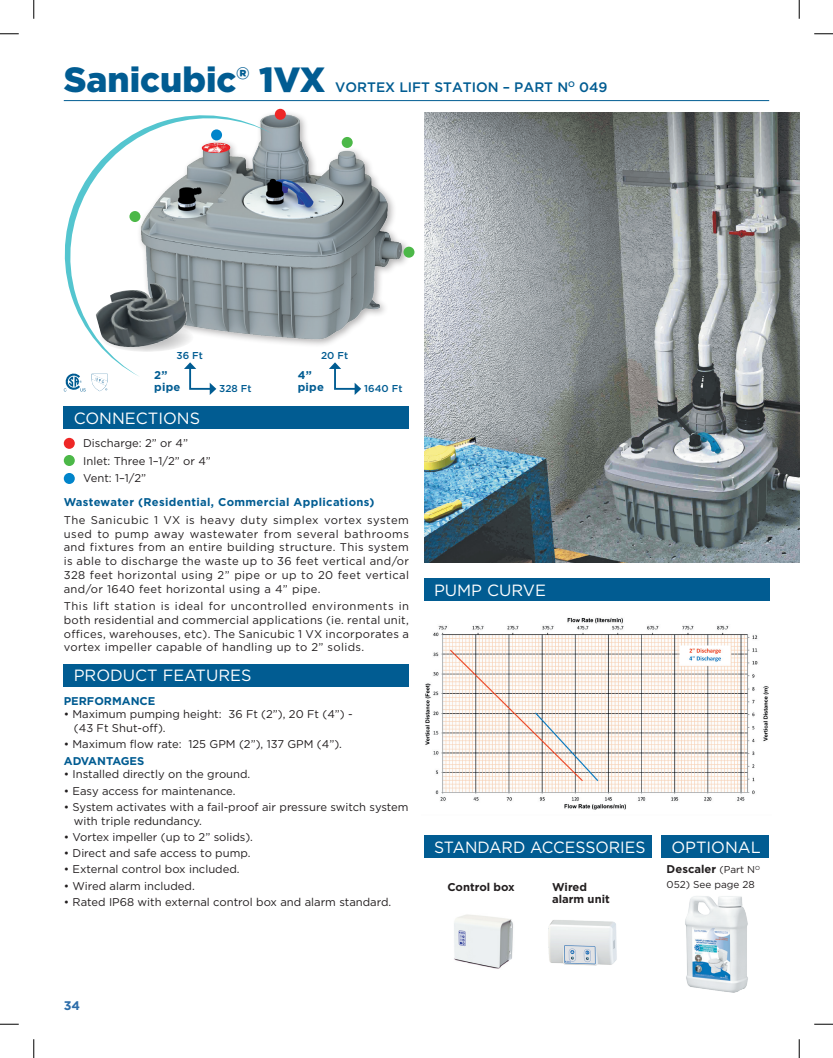
<style>
.page{position:relative;width:833px;height:1058px;background:#fff}
.page>*{position:absolute;margin:0;border:0;box-sizing:border-box;transform-origin:0 0}
.t1{font:900 35px "Gotham";color:#015c92}
.t2{font:16.25px "Gotham";color:#fff}
.t3{font:500 13.75px "Gotham";color:#015c92}
.t4{font:700 12.5px "Gotham";color:#2d6da9}
.t5{font:11.25px/13.8px "Gotham";color:#231f20;text-align:justify}
.t6{font:11.25px/13.8px "Gotham";letter-spacing:.03em;color:#231f20}
.t7{font:700 11.25px "Gotham";letter-spacing:.02em;color:#015c92}
.t8{font:700 11.25px "Gotham";color:#231f20}
.t9{font:700 11.25px "Gotham";color:#015c92}
.t10{font:500 10px "Gotham";color:#015c92}
.t11{font:10px "Gotham";color:#231f20}
.s1{font-weight:400;font-size:10px}
</style>
<div class="page">
<img style="left:272px;top:108px;width:136px;height:237px">
<svg style="left:64px;top:114px;width:208px;height:263px"></svg>
<hr style="left:64px;top:100px;width:705px;height:1px;background:#015c92">
<svg style="left:184px;top:362px;width:32px;height:33px"></svg>
<svg style="left:329px;top:362px;width:32px;height:33px"></svg>
<div style="left:64px;top:664px;width:345px;height:22px;background:#015c92"></div>
<div style="left:64px;top:407px;width:345px;height:22px;background:#015c92"></div>
<div style="left:424px;top:578px;width:345px;height:23px;background:#015c92"></div>
<img style="left:424px;top:112px;width:375px;height:450px">
<div style="left:403px;top:247px;width:11px;height:11px;background:#4cb848;border-radius:50%"></div>
<div style="left:342px;top:137px;width:11px;height:11px;background:#4cb848;border-radius:50%"></div>
<div style="left:275px;top:109px;width:11px;height:11px;background:#ee2726;border-radius:50%"></div>
<div style="left:211px;top:129px;width:11px;height:11px;background:#0084ca;border-radius:50%"></div>
<div style="left:64px;top:455px;width:11px;height:11px;background:#4cb848;border-radius:50%"></div>
<div style="left:64px;top:473px;width:11px;height:11px;background:#0084ca;border-radius:50%"></div>
<div style="left:64px;top:438px;width:11px;height:11px;background:#ee2726;border-radius:50%"></div>
<img style="left:425px;top:617px;width:344px;height:193px">
<svg style="left:64px;top:372px;width:22px;height:19px"></svg>
<svg style="left:92px;top:374px;width:15px;height:17px"></svg>
<svg style="left:99px;top:323px;width:95px;height:29px"></svg>
<img style="left:96px;top:283px;width:92px;height:65px">
<div style="left:424px;top:835px;width:228px;height:23px;background:#015c92"></div>
<div style="left:661px;top:835px;width:108px;height:23px;background:#015c92"></div>
<img style="left:454px;top:914px;width:59px;height:55px">
<img style="left:548px;top:920px;width:69px;height:46px">
<img style="left:685px;top:896px;width:63px;height:97px">
<svg style="left:0;top:33px;width:19px;height:2px"></svg>
<svg style="left:814px;top:33px;width:18px;height:2px"></svg>
<svg style="left:0;top:1023px;width:19px;height:2px"></svg>
<svg style="left:814px;top:1023px;width:18px;height:2px"></svg>
<svg style="left:33px;top:0;width:2px;height:19px"></svg>
<svg style="left:33px;top:1039px;width:2px;height:19px"></svg>
<svg style="left:798px;top:0;width:2px;height:19px"></svg>
<svg style="left:798px;top:1039px;width:2px;height:19px"></svg>
<p class="t1" style="left:64px;top:55px;width:263px">Sanicubic® 1VX</p>
<p class="t3" style="left:335px;top:78px;width:274px">VORTEX LIFT STATION – PART N<sup>O</sup> 049</p>
<p class="t10" style="left:176px;top:349px;width:28px">36 Ft</p>
<p class="t7" style="left:154px;top:368px;width:15px">2”</p>
<p class="t7" style="left:154px;top:379px;width:28px">pipe</p>
<p class="t2" style="left:74px;top:407px;width:128px">CONNECTIONS</p>
<p class="t10" style="left:219px;top:382px;width:34px">328 Ft</p>
<p class="t10" style="left:321px;top:349px;width:29px">20 Ft</p>
<p class="t7" style="left:298px;top:368px;width:16px">4”</p>
<p class="t7" style="left:298px;top:379px;width:28px">pipe</p>
<p class="t10" style="left:364px;top:382px;width:40px">1640 Ft</p>
<p class="t5" style="left:83px;top:436px;width:106px">Discharge: 2” or 4”</p>
<p class="t5" style="left:83px;top:453px;width:129px">Inlet: Three 1–1/2” or 4”</p>
<p class="t5" style="left:83px;top:471px;width:64px">Vent: 1–1/2”</p>
<p class="t7" style="left:64px;top:495px;width:312px">Wastewater (Residential, Commercial Applications)</p>
<p class="t5" style="left:64px;top:512px;width:347px">The Sanicubic 1 VX is heavy duty simplex vortex system used to pump away wastewater from several bathrooms and fixtures from an entire building structure. This system is able to discharge the waste up to 36 feet vertical and/or</p>
<p class="t6" style="left:64px;top:567px;width:347px">328 feet horizontal using 2” pipe or up to 20 feet vertical and/or 1640 feet horizontal using a 4” pipe.</p>
<p class="t5" style="left:64px;top:599px;width:347px">This lift station is ideal for uncontrolled environments in both residential and commercial applications (ie. rental unit, offices, warehouses, etc). The Sanicubic 1 VX incorporates a vortex impeller capable of handling up to 2” solids.</p>
<p class="t2" style="left:74px;top:665px;width:179px">PRODUCT FEATURES</p>
<p class="t9" style="left:64px;top:693px;width:93px">PERFORMANCE</p>
<p class="t5" style="left:64px;top:707px;width:290px">• Maximum pumping height: 36 Ft (2”), 20 Ft (4”) -</p>
<p class="t5" style="left:74px;top:721px;width:93px">(43 Ft Shut-off).</p>
<p class="t5" style="left:64px;top:737px;width:280px">• Maximum flow rate: 125 GPM (2”), 137 GPM (4”).</p>
<p class="t9" style="left:64px;top:753px;width:82px">ADVANTAGES</p>
<p class="t5" style="left:64px;top:767px;width:188px">• Installed directly on the ground.</p>
<p class="t5" style="left:64px;top:783px;width:173px">• Easy access for maintenance.</p>
<p class="t5" style="left:74px;top:799px;width:336px;text-indent:-10px">• System activates with a fail-proof air pressure switch system with triple redundancy.</p>
<p class="t5" style="left:64px;top:829px;width:191px">• Vortex impeller (up to 2” solids).</p>
<p class="t5" style="left:64px;top:846px;width:188px">• Direct and safe access to pump.</p>
<p class="t5" style="left:64px;top:862px;width:177px">• External control box included.</p>
<p class="t5" style="left:64px;top:878px;width:132px">• Wired alarm included.</p>
<p class="t5" style="left:64px;top:894px;width:329px">• Rated IP68 with external control box and alarm standard.</p>
<p class="t2" style="left:434px;top:579px;width:113px">PUMP CURVE</p>
<p class="t2" style="left:434px;top:836px;width:213px">STANDARD ACCESSORIES</p>
<p class="t2" style="left:671px;top:836px;width:91px">OPTIONAL</p>
<p class="t8" style="left:447px;top:879px;width:69px">Control box</p>
<p class="t8" style="left:552px;top:879px;width:36px">Wired</p>
<p class="t8" style="left:552px;top:891px;width:59px">alarm unit</p>
<p class="t8" style="left:666px;top:861px;width:95px">Descaler <span class="s1">(Part N</span><sup>O</sup></p>
<p class="t11" style="left:666px;top:877px;width:90px">052) See page 28</p>
<p class="t4" style="left:64px;top:997px;width:18px">34</p>
</div>
